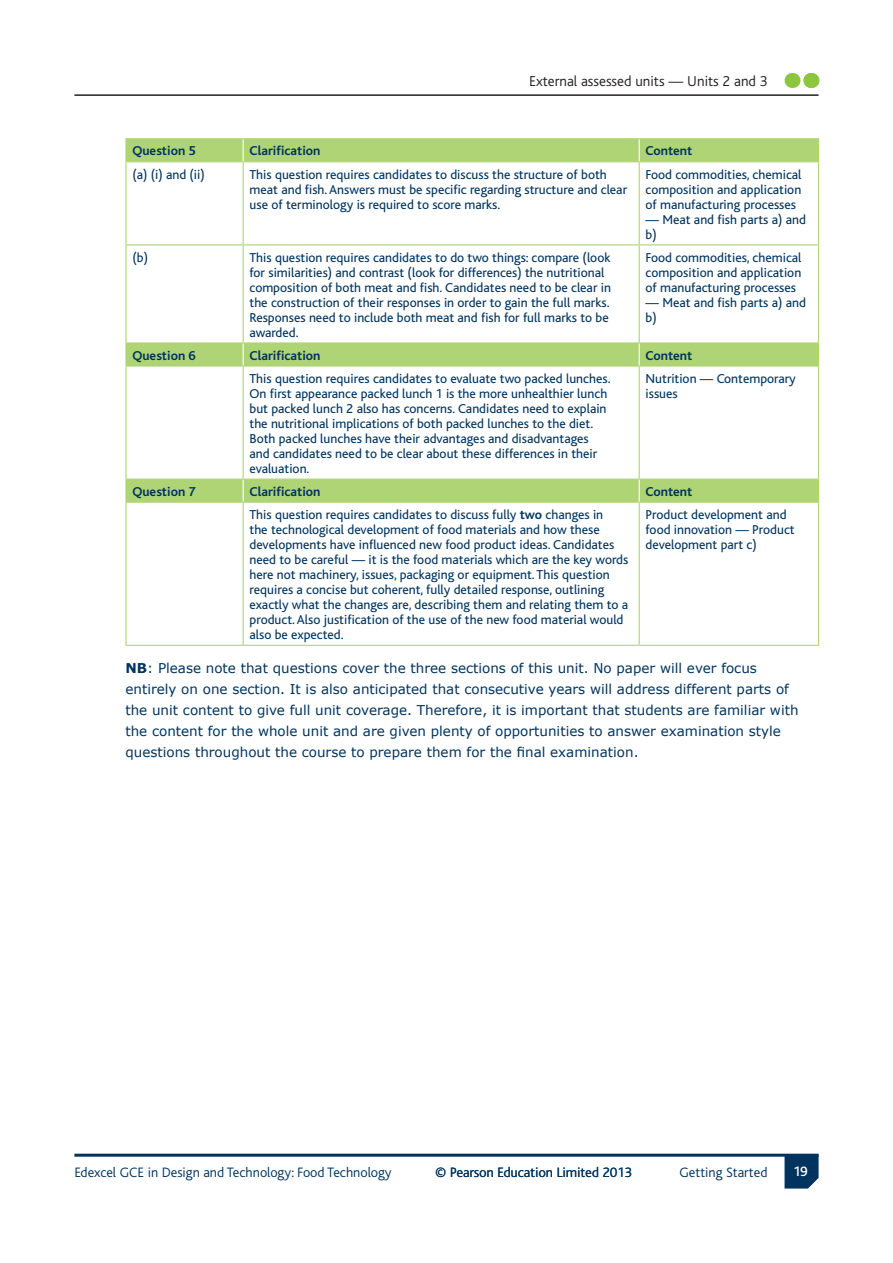
<style>
.page{position:relative;width:893px;height:1263px;background:#fff}
.page>*{position:absolute;margin:0;border:0;box-sizing:border-box;transform-origin:0 0}
.t1{font:300 15px "Bliss";color:#231f20}
.t2{font:300 14.25px "Bliss";color:#00345e}
.t3{font:500 14.25px "Bliss 2";color:#fff}
.t4{font:13.5px/15px "Bliss";color:#00345e}
.t5{font:13.5px/21px "Verdana";color:#00345e}
.t6{font:700 13.5px "Bliss";color:#00345e}
.s1{font-weight:700}
</style>
<div class="page">
<hr style="left:74px;top:1154px;width:745px;height:3px;background:#00345e">
<svg style="left:784px;top:1154px;width:35px;height:34px"></svg>
<svg style="left:792px;top:73px;width:1px;height:15px"></svg>
<svg style="left:803px;top:73px;width:9px;height:15px"></svg>
<hr style="left:74px;top:94px;width:745px;height:2px;background:#231f20">
<div style="left:127px;top:139px;width:691px;height:22px;background:#aed475"></div>
<svg style="left:127px;top:162px;width:691px;height:483px"></svg>
<hr style="left:125px;top:138px;width:118px;height:1px;background:#aed475">
<hr style="left:125px;top:139px;width:2px;height:22px;background:#aed475">
<hr style="left:243px;top:138px;width:396px;height:1px;background:#aed475">
<hr style="left:639px;top:138px;width:180px;height:1px;background:#aed475">
<svg style="left:818px;top:139px;width:1px;height:22px"></svg>
<hr style="left:125px;top:161px;width:118px;height:1px;background:#aed475">
<hr style="left:125px;top:162px;width:2px;height:82px;background:#aed475">
<hr style="left:243px;top:161px;width:396px;height:1px;background:#aed475">
<hr style="left:243px;top:162px;width:1px;height:82px;background:#aed475">
<hr style="left:639px;top:161px;width:180px;height:1px;background:#aed475">
<hr style="left:639px;top:162px;width:1px;height:82px;background:#aed475">
<hr style="left:818px;top:162px;width:1px;height:82px;background:#aed475">
<hr style="left:125px;top:244px;width:118px;height:1px;background:#aed475">
<hr style="left:125px;top:245px;width:2px;height:97px;background:#aed475">
<hr style="left:243px;top:244px;width:396px;height:1px;background:#aed475">
<hr style="left:243px;top:245px;width:1px;height:97px;background:#aed475">
<hr style="left:639px;top:244px;width:180px;height:1px;background:#aed475">
<hr style="left:639px;top:245px;width:1px;height:97px;background:#aed475">
<hr style="left:818px;top:245px;width:1px;height:97px;background:#aed475">
<hr style="left:125px;top:342px;width:118px;height:1px;background:#aed475">
<hr style="left:125px;top:343px;width:2px;height:22px;background:#aed475">
<hr style="left:243px;top:342px;width:396px;height:1px;background:#aed475">
<hr style="left:639px;top:342px;width:180px;height:1px;background:#aed475">
<svg style="left:818px;top:343px;width:1px;height:22px"></svg>
<hr style="left:125px;top:365px;width:118px;height:2px;background:#aed475">
<hr style="left:125px;top:367px;width:2px;height:111px;background:#aed475">
<hr style="left:243px;top:365px;width:396px;height:2px;background:#aed475">
<hr style="left:243px;top:367px;width:1px;height:111px;background:#aed475">
<hr style="left:639px;top:365px;width:180px;height:2px;background:#aed475">
<hr style="left:639px;top:367px;width:1px;height:111px;background:#aed475">
<hr style="left:818px;top:367px;width:1px;height:111px;background:#aed475">
<hr style="left:125px;top:478px;width:118px;height:2px;background:#aed475">
<hr style="left:125px;top:480px;width:2px;height:22px;background:#aed475">
<hr style="left:243px;top:478px;width:396px;height:2px;background:#aed475">
<hr style="left:639px;top:478px;width:180px;height:2px;background:#aed475">
<svg style="left:818px;top:480px;width:1px;height:22px"></svg>
<hr style="left:125px;top:502px;width:118px;height:1px;background:#aed475">
<hr style="left:125px;top:503px;width:2px;height:142px;background:#aed475">
<hr style="left:243px;top:502px;width:396px;height:1px;background:#aed475">
<hr style="left:243px;top:503px;width:1px;height:142px;background:#aed475">
<hr style="left:639px;top:502px;width:180px;height:1px;background:#aed475">
<hr style="left:639px;top:503px;width:1px;height:142px;background:#aed475">
<hr style="left:818px;top:503px;width:1px;height:142px;background:#aed475">
<hr style="left:125px;top:645px;width:118px;height:1px;background:#aed475">
<hr style="left:243px;top:645px;width:396px;height:1px;background:#aed475">
<hr style="left:639px;top:645px;width:180px;height:1px;background:#aed475">
<svg style="left:243px;top:139px;width:1px;height:22px"></svg>
<svg style="left:639px;top:139px;width:1px;height:22px"></svg>
<svg style="left:243px;top:480px;width:1px;height:22px"></svg>
<svg style="left:639px;top:480px;width:1px;height:22px"></svg>
<svg style="left:243px;top:343px;width:1px;height:22px"></svg>
<svg style="left:639px;top:343px;width:1px;height:22px"></svg>
<p class="t1" style="left:529px;top:73px;width:240px">External assessed units — Units 2 and 3</p>
<p class="t6" style="left:132px;top:144px;width:65px">Question 5</p>
<p class="t6" style="left:250px;top:144px;width:72px">Clarification</p>
<p class="t6" style="left:646px;top:144px;width:48px">Content</p>
<p class="t4" style="left:132px;top:167px;width:74px">(a) (i) and (ii)</p>
<p class="t4" style="left:250px;top:167px;width:379px">This question requires candidates to discuss the structure of both meat and fish. Answers must be specific regarding structure and clear use of terminology is required to score marks.</p>
<p class="t4" style="left:646px;top:167px;width:157px;text-align:justify">Food commodities, chemical composition and application of manufacturing processes</p>
<p class="t4" style="left:646px;top:212px;width:162px">— Meat and fish parts a) and b)</p>
<p class="t4" style="left:132px;top:250px;width:17px">(b)</p>
<p class="t4" style="left:250px;top:250px;width:363px">This question requires candidates to do two things: compare (look for similarities) and contrast (look for differences) the nutritional composition of both meat and fish. Candidates need to be clear in the construction of their responses in order to gain the full marks.<br>Responses need to include both meat and fish for full marks to be awarded.</p>
<p class="t4" style="left:646px;top:250px;width:157px;text-align:justify">Food commodities, chemical composition and application of manufacturing processes</p>
<p class="t4" style="left:646px;top:295px;width:162px">— Meat and fish parts a) and b)</p>
<p class="t6" style="left:132px;top:348px;width:65px">Question 6</p>
<p class="t6" style="left:250px;top:348px;width:72px">Clarification</p>
<p class="t6" style="left:646px;top:348px;width:48px">Content</p>
<p class="t4" style="left:250px;top:371px;width:362px">This question requires candidates to evaluate two packed lunches.<br>On first appearance packed lunch 1 is the more unhealthier lunch but packed lunch 2 also has concerns. Candidates need to explain the nutritional implications of both packed lunches to the diet.<br>Both packed lunches have their advantages and disadvantages and candidates need to be clear about these differences in their evaluation.</p>
<p class="t4" style="left:646px;top:371px;width:152px">Nutrition — Contemporary issues</p>
<p class="t6" style="left:132px;top:484px;width:65px">Question 7</p>
<p class="t6" style="left:250px;top:484px;width:72px">Clarification</p>
<p class="t6" style="left:646px;top:484px;width:48px">Content</p>
<p class="t4" style="left:250px;top:507px;width:380px">This question requires candidates to discuss fully <span class="s1">two</span> changes in<br>the technological development of food materials and how these developments have influenced new food product ideas. Candidates need to be careful — it is the food materials which are the key words here not machinery, issues, packaging or equipment. This question requires a concise but coherent, fully detailed response, outlining exactly what the changes are, describing them and relating them to a product. Also justification of the use of the new food material would also be expected.</p>
<p class="t4" style="left:646px;top:507px;width:151px">Product development and food innovation — Product development part c)</p>
<p class="t5" style="left:125px;top:657px;width:675px"><span class="s1">NB</span>: Please note that questions cover the three sections of this unit. No paper will ever focus entirely on one section. It is also anticipated that consecutive years will address different parts of the unit content to give full unit coverage. Therefore, it is important that students are familiar with the content for the whole unit and are given plenty of opportunities to answer examination style questions throughout the course to prepare them for the final examination.</p>
<p class="t2" style="left:74px;top:1164px;width:319px">Edexcel GCE in Design and Technology: Food Technology</p>
<p class="t2" style="left:435px;top:1164px;width:198px">© Pearson Education Limited 2013</p>
<p class="t2" style="left:679px;top:1164px;width:90px">Getting Started</p>
<p class="t3" style="left:794px;top:1162px;width:16px">19</p>
</div>
